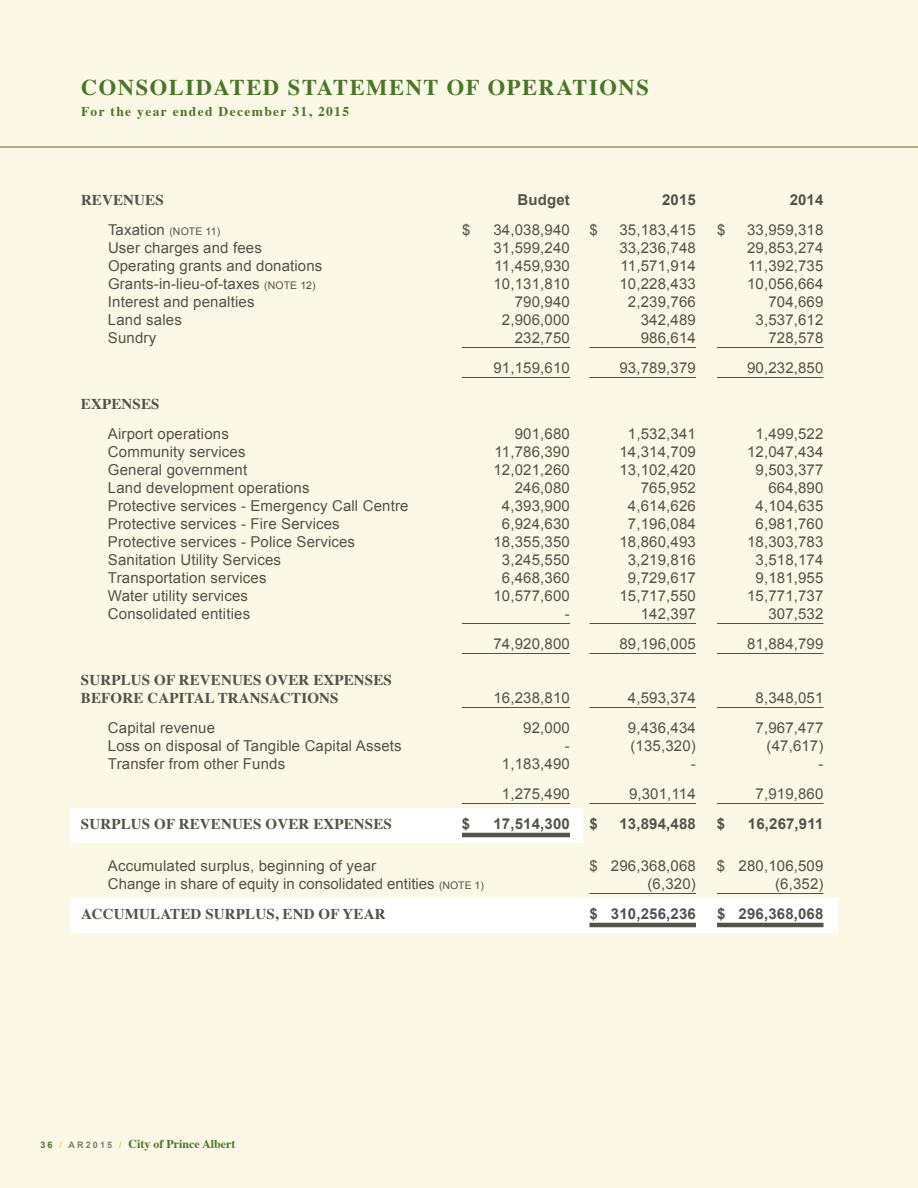
<style>
.page{position:relative;width:918px;height:1188px;background:#fbf9e5}
.page>*{position:absolute;margin:0;border:0;box-sizing:border-box;transform-origin:0 0}
.t1{font:700 22.5px "Times";letter-spacing:.07em;color:#4a7628}
.t2{font:15px "Arial";letter-spacing:.01em;color:#525349}
.t3{font:700 15px/18px "Times";letter-spacing:.01em;color:#525349}
.t4{font:700 15px "Arial";letter-spacing:.01em;color:#525349}
.t5{font:700 13.5px "Times";letter-spacing:.1em;color:#4a7628}
.t6{font:700 12px "Times";color:#4a7628}
.s1{font-size:10.5px}
.s2{font-family:"Arial";font-size:9px}
.s3{font-family:"Arial";font-size:9px;color:#e3d454}
.s4{font-family:"Arial";font-size:9px;color:#7f7f73}
</style>
<div class="page">
<div style="left:70px;top:899px;width:768px;height:34px;background:#fff"></div>
<div style="left:70px;top:808px;width:513px;height:34px;background:#fff"></div>
<hr style="left:462px;top:347px;width:108px;height:1px;background:#525349">
<hr style="left:590px;top:347px;width:106px;height:1px;background:#525349">
<hr style="left:717px;top:347px;width:107px;height:1px;background:#525349">
<hr style="left:462px;top:377px;width:108px;height:1px;background:#525349">
<hr style="left:590px;top:377px;width:106px;height:1px;background:#525349">
<hr style="left:717px;top:377px;width:107px;height:1px;background:#525349">
<hr style="left:462px;top:623px;width:108px;height:1px;background:#525349">
<hr style="left:590px;top:623px;width:106px;height:1px;background:#525349">
<hr style="left:717px;top:623px;width:107px;height:1px;background:#525349">
<hr style="left:462px;top:653px;width:108px;height:1px;background:#525349">
<hr style="left:590px;top:653px;width:106px;height:1px;background:#525349">
<hr style="left:717px;top:653px;width:107px;height:1px;background:#525349">
<hr style="left:462px;top:707px;width:108px;height:1px;background:#525349">
<hr style="left:590px;top:707px;width:106px;height:1px;background:#525349">
<hr style="left:717px;top:707px;width:107px;height:1px;background:#525349">
<hr style="left:462px;top:803px;width:108px;height:1px;background:#525349">
<hr style="left:590px;top:803px;width:106px;height:1px;background:#525349">
<hr style="left:717px;top:803px;width:107px;height:1px;background:#525349">
<hr style="left:462px;top:833px;width:108px;height:4px;background:#525349">
<hr style="left:590px;top:893px;width:106px;height:1px;background:#525349">
<hr style="left:717px;top:893px;width:107px;height:1px;background:#525349">
<hr style="left:590px;top:923px;width:106px;height:4px;background:#525349">
<hr style="left:717px;top:923px;width:107px;height:4px;background:#525349">
<hr style="left:0;top:147px;width:918px;height:1px;background:#4a7628">
<h1 class="t1" style="left:81px;top:66px;width:569px">CONSOLIDATED STATEMENT OF OPERATIONS</h1>
<p class="t5" style="left:81px;top:99px;width:270px">For the year ended December 31, 2015</p>
<p class="t3" style="left:81px;top:189px;width:84px">REVENUES</p>
<p class="t4" style="left:517px;top:190px;width:54px">Budget</p>
<p class="t4" style="left:662px;top:190px;width:35px">2015</p>
<p class="t4" style="left:790px;top:190px;width:35px">2014</p>
<p class="t2" style="left:108px;top:220px;width:114px">Taxation <span class="s1">(NOTE 11)</span></p>
<p class="t2" style="left:462px;top:220px;width:10px">$</p>
<p class="t2" style="left:493px;top:220px;width:78px">34,038,940</p>
<p class="t2" style="left:590px;top:220px;width:10px">$</p>
<p class="t2" style="left:619px;top:220px;width:78px">35,183,415</p>
<p class="t2" style="left:717px;top:220px;width:10px">$</p>
<p class="t2" style="left:747px;top:220px;width:78px">33,959,318</p>
<p class="t2" style="left:108px;top:238px;width:155px">User charges and fees</p>
<p class="t2" style="left:493px;top:238px;width:78px">31,599,240</p>
<p class="t2" style="left:619px;top:238px;width:78px">33,236,748</p>
<p class="t2" style="left:747px;top:238px;width:78px">29,853,274</p>
<p class="t2" style="left:108px;top:256px;width:216px">Operating grants and donations</p>
<p class="t2" style="left:495px;top:256px;width:77px">11,459,930</p>
<p class="t2" style="left:621px;top:256px;width:77px">11,571,914</p>
<p class="t2" style="left:748px;top:256px;width:77px">11,392,735</p>
<p class="t2" style="left:108px;top:274px;width:209px">Grants-in-lieu-of-taxes <span class="s1">(NOTE 12)</span></p>
<p class="t2" style="left:493px;top:274px;width:78px">10,131,810</p>
<p class="t2" style="left:619px;top:274px;width:78px">10,228,433</p>
<p class="t2" style="left:747px;top:274px;width:78px">10,056,664</p>
<p class="t2" style="left:108px;top:292px;width:148px">Interest and penalties</p>
<p class="t2" style="left:515px;top:292px;width:57px">790,940</p>
<p class="t2" style="left:628px;top:292px;width:69px">2,239,766</p>
<p class="t2" style="left:768px;top:292px;width:57px">704,669</p>
<p class="t2" style="left:108px;top:310px;width:75px">Land sales</p>
<p class="t2" style="left:502px;top:310px;width:69px">2,906,000</p>
<p class="t2" style="left:641px;top:310px;width:57px">342,489</p>
<p class="t2" style="left:756px;top:310px;width:69px">3,537,612</p>
<p class="t2" style="left:108px;top:328px;width:50px">Sundry</p>
<p class="t2" style="left:515px;top:328px;width:57px">232,750</p>
<p class="t2" style="left:641px;top:328px;width:57px">986,614</p>
<p class="t2" style="left:768px;top:328px;width:57px">728,578</p>
<p class="t2" style="left:493px;top:358px;width:78px">91,159,610</p>
<p class="t2" style="left:619px;top:358px;width:78px">93,789,379</p>
<p class="t2" style="left:747px;top:358px;width:78px">90,232,850</p>
<p class="t3" style="left:81px;top:393px;width:80px">EXPENSES</p>
<p class="t2" style="left:108px;top:424px;width:122px">Airport operations</p>
<p class="t2" style="left:515px;top:424px;width:57px">901,680</p>
<p class="t2" style="left:628px;top:424px;width:69px">1,532,341</p>
<p class="t2" style="left:756px;top:424px;width:69px">1,499,522</p>
<p class="t2" style="left:108px;top:442px;width:139px">Community services</p>
<p class="t2" style="left:495px;top:442px;width:77px">11,786,390</p>
<p class="t2" style="left:619px;top:442px;width:78px">14,314,709</p>
<p class="t2" style="left:747px;top:442px;width:78px">12,047,434</p>
<p class="t2" style="left:108px;top:460px;width:141px">General government</p>
<p class="t2" style="left:493px;top:460px;width:78px">12,021,260</p>
<p class="t2" style="left:619px;top:460px;width:78px">13,102,420</p>
<p class="t2" style="left:756px;top:460px;width:69px">9,503,377</p>
<p class="t2" style="left:108px;top:478px;width:203px">Land development operations</p>
<p class="t2" style="left:515px;top:478px;width:57px">246,080</p>
<p class="t2" style="left:641px;top:478px;width:57px">765,952</p>
<p class="t2" style="left:768px;top:478px;width:57px">664,890</p>
<p class="t2" style="left:108px;top:496px;width:302px">Protective services - Emergency Call Centre</p>
<p class="t2" style="left:502px;top:496px;width:69px">4,393,900</p>
<p class="t2" style="left:628px;top:496px;width:69px">4,614,626</p>
<p class="t2" style="left:756px;top:496px;width:69px">4,104,635</p>
<p class="t2" style="left:108px;top:514px;width:233px">Protective services - Fire Services</p>
<p class="t2" style="left:502px;top:514px;width:69px">6,924,630</p>
<p class="t2" style="left:628px;top:514px;width:69px">7,196,084</p>
<p class="t2" style="left:756px;top:514px;width:69px">6,981,760</p>
<p class="t2" style="left:108px;top:532px;width:249px">Protective services - Police Services</p>
<p class="t2" style="left:493px;top:532px;width:78px">18,355,350</p>
<p class="t2" style="left:619px;top:532px;width:78px">18,860,493</p>
<p class="t2" style="left:747px;top:532px;width:78px">18,303,783</p>
<p class="t2" style="left:108px;top:550px;width:175px">Sanitation Utility Services</p>
<p class="t2" style="left:502px;top:550px;width:69px">3,245,550</p>
<p class="t2" style="left:628px;top:550px;width:69px">3,219,816</p>
<p class="t2" style="left:756px;top:550px;width:69px">3,518,174</p>
<p class="t2" style="left:108px;top:568px;width:160px">Transportation services</p>
<p class="t2" style="left:502px;top:568px;width:69px">6,468,360</p>
<p class="t2" style="left:628px;top:568px;width:69px">9,729,617</p>
<p class="t2" style="left:756px;top:568px;width:69px">9,181,955</p>
<p class="t2" style="left:108px;top:586px;width:142px">Water utility services</p>
<p class="t2" style="left:493px;top:586px;width:78px">10,577,600</p>
<p class="t2" style="left:619px;top:586px;width:78px">15,717,550</p>
<p class="t2" style="left:747px;top:586px;width:78px">15,771,737</p>
<p class="t2" style="left:108px;top:604px;width:144px">Consolidated entities</p>
<p class="t2" style="left:565px;top:604px;width:6px">-</p>
<p class="t2" style="left:641px;top:604px;width:57px">142,397</p>
<p class="t2" style="left:768px;top:604px;width:57px">307,532</p>
<p class="t2" style="left:493px;top:634px;width:78px">74,920,800</p>
<p class="t2" style="left:619px;top:634px;width:78px">89,196,005</p>
<p class="t2" style="left:747px;top:634px;width:78px">81,884,799</p>
<p class="t3" style="left:81px;top:669px;width:312px">SURPLUS OF REVENUES OVER EXPENSES<br>BEFORE CAPITAL TRANSACTIONS</p>
<p class="t2" style="left:493px;top:688px;width:78px">16,238,810</p>
<p class="t2" style="left:628px;top:688px;width:69px">4,593,374</p>
<p class="t2" style="left:756px;top:688px;width:69px">8,348,051</p>
<p class="t2" style="left:108px;top:718px;width:109px">Capital revenue</p>
<p class="t2" style="left:523px;top:718px;width:48px">92,000</p>
<p class="t2" style="left:628px;top:718px;width:69px">9,436,434</p>
<p class="t2" style="left:756px;top:718px;width:69px">7,967,477</p>
<p class="t2" style="left:108px;top:736px;width:295px">Loss on disposal of Tangible Capital Assets</p>
<p class="t2" style="left:565px;top:736px;width:6px">-</p>
<p class="t2" style="left:630px;top:736px;width:67px">(135,320)</p>
<p class="t2" style="left:767px;top:736px;width:58px">(47,617)</p>
<p class="t2" style="left:108px;top:754px;width:179px">Transfer from other Funds</p>
<p class="t2" style="left:502px;top:754px;width:69px">1,183,490</p>
<p class="t2" style="left:691px;top:754px;width:6px">-</p>
<p class="t2" style="left:819px;top:754px;width:6px">-</p>
<p class="t2" style="left:502px;top:784px;width:69px">1,275,490</p>
<p class="t2" style="left:629px;top:784px;width:68px">9,301,114</p>
<p class="t2" style="left:756px;top:784px;width:69px">7,919,860</p>
<p class="t3" style="left:81px;top:813px;width:312px">SURPLUS OF REVENUES OVER EXPENSES</p>
<p class="t4" style="left:462px;top:814px;width:10px">$</p>
<p class="t4" style="left:493px;top:814px;width:78px">17,514,300</p>
<p class="t4" style="left:589px;top:814px;width:10px">$</p>
<p class="t4" style="left:619px;top:814px;width:78px">13,894,488</p>
<p class="t4" style="left:717px;top:814px;width:10px">$</p>
<p class="t4" style="left:748px;top:814px;width:77px">16,267,911</p>
<p class="t2" style="left:108px;top:856px;width:270px">Accumulated surplus, beginning of year</p>
<p class="t2" style="left:589px;top:856px;width:108px">$ 296,368,068</p>
<p class="t2" style="left:717px;top:856px;width:108px">$ 280,106,509</p>
<p class="t2" style="left:108px;top:874px;width:377px">Change in share of equity in consolidated entities <span class="s1">(NOTE 1)</span></p>
<p class="t2" style="left:647px;top:874px;width:50px">(6,320)</p>
<p class="t2" style="left:775px;top:874px;width:50px">(6,352)</p>
<p class="t3" style="left:81px;top:903px;width:306px">ACCUMULATED SURPLUS, END OF YEAR</p>
<p class="t4" style="left:590px;top:904px;width:108px">$ 310,256,236</p>
<p class="t4" style="left:717px;top:904px;width:108px">$ 296,368,068</p>
<p class="t6" style="left:40px;top:1132px;width:196px"><span class="s2">3 6</span> <span class="s3">/</span> <span class="s4">A R 2 0 1 5</span> <span class="s3">/</span> City of Prince Albert</p>
</div>
